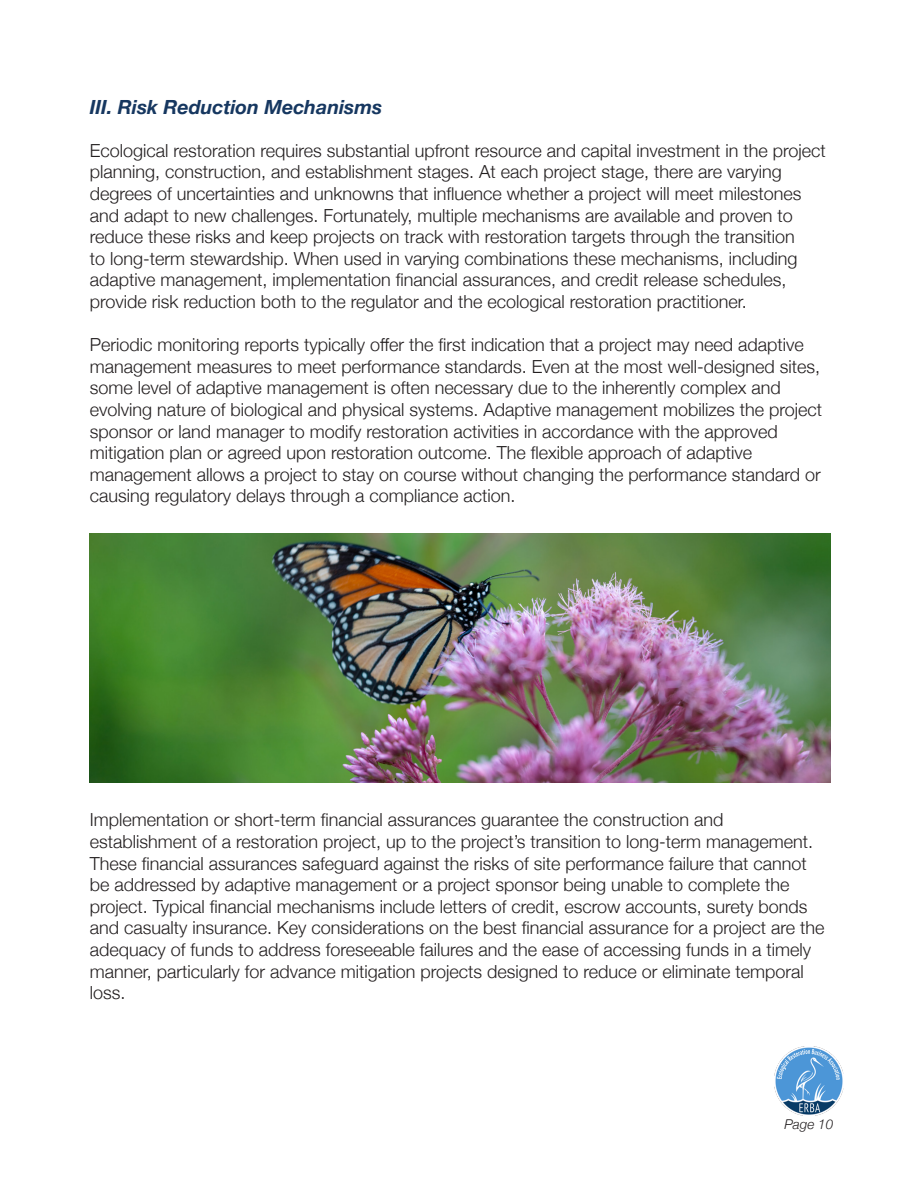
<style>
.page{position:relative;width:918px;height:1188px;background:#fff}
.page>*{position:absolute;margin:0;border:0;box-sizing:border-box;transform-origin:0 0}
.t1{font:italic 700 19.5px "Helvetica Neue";color:#163760}
.t2{font:300 18px/21.6px "Helvetica Neue";color:#231f20}
.t3{font:italic 300 13.5px "Helvetica Neue";color:#231f20}
</style>
<div class="page">
<img style="left:774px;top:1047px;width:69px;height:69px">
<img style="left:90px;top:533px;width:740px;height:250px">
<p class="t1" style="left:90px;top:91px;width:294px">III. Risk Reduction Mechanisms</p>
<p class="t2" style="left:90px;top:138px;width:738px">Ecological restoration requires substantial upfront resource and capital investment in the project planning, construction, and establishment stages. At each project stage, there are varying degrees of uncertainties and unknowns that influence whether a project will meet milestones and adapt to new challenges. Fortunately, multiple mechanisms are available and proven to reduce these risks and keep projects on track with restoration targets through the transition<br>to long-term stewardship. When used in varying combinations these mechanisms, including adaptive management, implementation financial assurances, and credit release schedules, provide risk reduction both to the regulator and the ecological restoration practitioner.</p>
<p class="t2" style="left:90px;top:333px;width:734px">Periodic monitoring reports typically offer the first indication that a project may need adaptive management measures to meet performance standards. Even at the most well-designed sites, some level of adaptive management is often necessary due to the inherently complex and evolving nature of biological and physical systems. Adaptive management mobilizes the project sponsor or land manager to modify restoration activities in accordance with the approved mitigation plan or agreed upon restoration outcome. The flexible approach of adaptive management allows a project to stay on course without changing the performance standard or causing regulatory delays through a compliance action.</p>
<p class="t2" style="left:90px;top:808px;width:736px">Implementation or short-term financial assurances guarantee the construction and establishment of a restoration project, up to the project’s transition to long-term management.<br>These financial assurances safeguard against the risks of site performance failure that cannot be addressed by adaptive management or a project sponsor being unable to complete the project. Typical financial mechanisms include letters of credit, escrow accounts, surety bonds and casualty insurance. Key considerations on the best financial assurance for a project are the adequacy of funds to address foreseeable failures and the ease of accessing funds in a timely manner, particularly for advance mitigation projects designed to reduce or eliminate temporal loss.</p>
<p class="t3" style="left:784px;top:1113px;width:50px">Page 10</p>
</div>
